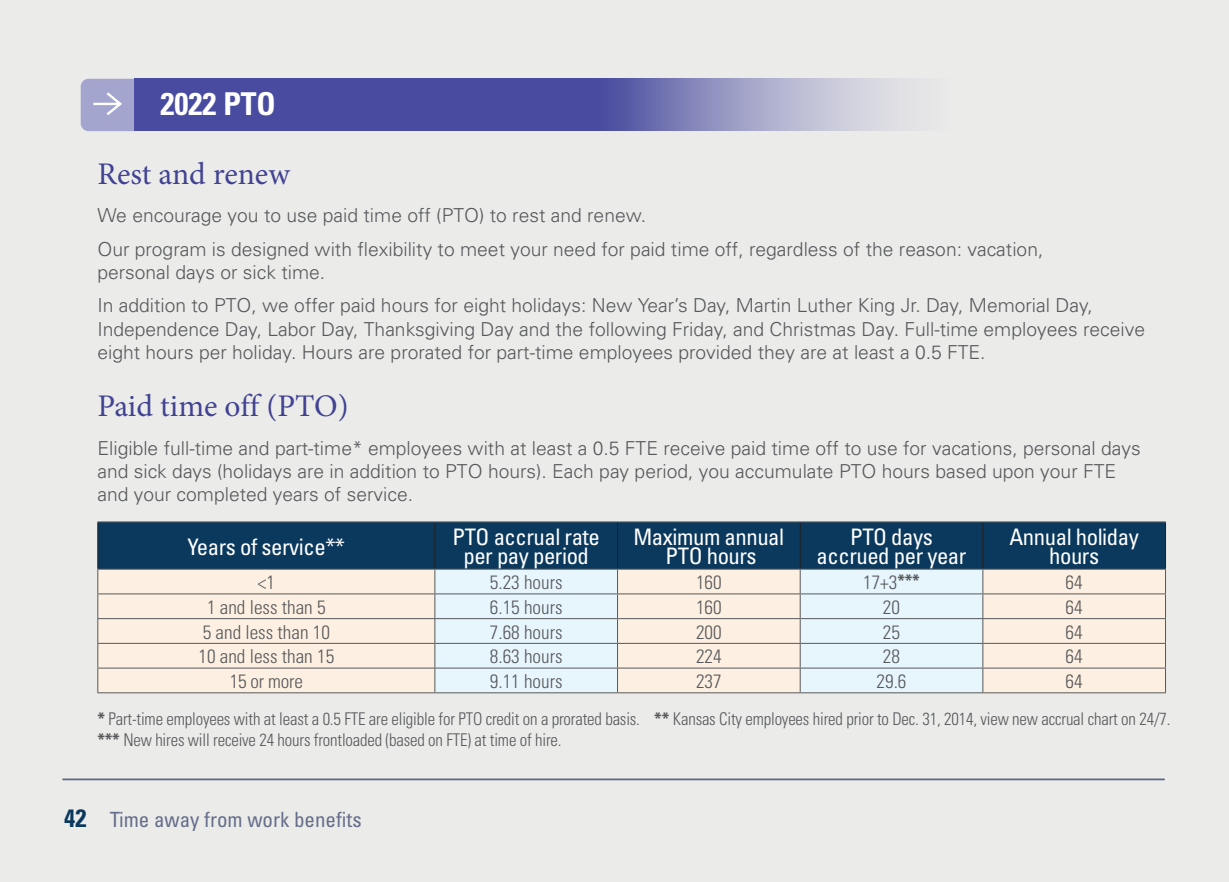
<style>
.page{position:relative;width:1229px;height:882px;background:#fff}
.page>*{position:absolute;margin:0;border:0;box-sizing:border-box;transform-origin:0 0}
.t1{font:31.5px "Minion Pro";letter-spacing:-.005em;color:#414392}
.t2{font:700 condensed 31.5px "Univers";color:#fff}
.t3{font:700 condensed 25.03px "Univers";color:#0b395d}
.t4{font:condensed 22.75px/19.2px "Univers";letter-spacing:-.02em;color:#fff;text-align:center}
.t5{font:condensed 21px "Univers";color:#656e8a}
.t6{font:300 19.25px "Univers";color:#57585a}
.t7{font:300 condensed 19.25px "Univers";color:#57585a}
.t8{font:300 condensed 17.5px "Univers";letter-spacing:-.01em;color:#57585a;scale:.96 1}
.s1{font-weight:700;font-size:17.5px}
.s2{font-weight:700}
</style>
<div class="page">
<div style="left:0;top:0;width:1228px;height:882px;background:#ebebea"></div>
<svg style="left:135px;top:79px;width:770px;height:52px;background:#696cae"></svg>
<svg style="left:81px;top:79px;width:54px;height:52px;background:#a6a8d0"></svg>
<div style="left:98px;top:523px;width:1067px;height:46px;background:#0b395d"></div>
<div style="left:98px;top:570px;width:1067px;height:122px;background:#fdf0e2"></div>
<svg style="left:435px;top:570px;width:547px;height:122px;background:#ecf2f2"></svg>
<hr style="left:97px;top:522px;width:1px;height:47px;background:#231f20">
<hr style="left:434px;top:522px;width:1px;height:47px;background:#231f20">
<hr style="left:617px;top:522px;width:1px;height:47px;background:#231f20">
<hr style="left:799px;top:522px;width:1px;height:47px;background:#231f20">
<hr style="left:982px;top:522px;width:1px;height:47px;background:#231f20">
<hr style="left:1165px;top:522px;width:1px;height:47px;background:#231f20">
<hr style="left:97px;top:618px;width:338px;height:1px;background:#57585a">
<hr style="left:435px;top:618px;width:182px;height:1px;background:#57585a">
<hr style="left:617px;top:618px;width:183px;height:1px;background:#57585a">
<hr style="left:800px;top:618px;width:182px;height:1px;background:#57585a">
<hr style="left:982px;top:618px;width:183px;height:1px;background:#57585a">
<hr style="left:97px;top:643px;width:338px;height:1px;background:#57585a">
<hr style="left:435px;top:643px;width:182px;height:1px;background:#57585a">
<hr style="left:617px;top:643px;width:183px;height:1px;background:#57585a">
<hr style="left:800px;top:643px;width:182px;height:1px;background:#57585a">
<hr style="left:982px;top:643px;width:183px;height:1px;background:#57585a">
<hr style="left:97px;top:668px;width:338px;height:1px;background:#57585a">
<hr style="left:435px;top:668px;width:182px;height:1px;background:#57585a">
<hr style="left:617px;top:668px;width:183px;height:1px;background:#57585a">
<hr style="left:800px;top:668px;width:182px;height:1px;background:#57585a">
<hr style="left:982px;top:668px;width:183px;height:1px;background:#57585a">
<hr style="left:97px;top:692px;width:338px;height:1px;background:#57585a">
<hr style="left:435px;top:692px;width:182px;height:1px;background:#57585a">
<hr style="left:617px;top:692px;width:183px;height:1px;background:#57585a">
<hr style="left:800px;top:692px;width:182px;height:1px;background:#57585a">
<hr style="left:982px;top:692px;width:183px;height:1px;background:#57585a">
<hr style="left:97px;top:522px;width:338px;height:1px;background:#57585a">
<hr style="left:435px;top:522px;width:182px;height:1px;background:#57585a">
<hr style="left:617px;top:522px;width:183px;height:1px;background:#57585a">
<hr style="left:800px;top:522px;width:182px;height:1px;background:#57585a">
<hr style="left:982px;top:522px;width:183px;height:1px;background:#57585a">
<hr style="left:97px;top:569px;width:338px;height:1px;background:#57585a">
<svg style="left:97px;top:570px;width:1px;height:122px"></svg>
<hr style="left:435px;top:569px;width:182px;height:1px;background:#57585a">
<svg style="left:434px;top:570px;width:1px;height:122px"></svg>
<hr style="left:617px;top:569px;width:183px;height:1px;background:#57585a">
<svg style="left:617px;top:570px;width:1px;height:122px"></svg>
<hr style="left:800px;top:569px;width:182px;height:1px;background:#57585a">
<svg style="left:799px;top:570px;width:1px;height:122px"></svg>
<hr style="left:982px;top:569px;width:183px;height:1px;background:#57585a">
<svg style="left:982px;top:570px;width:1px;height:122px"></svg>
<svg style="left:1165px;top:570px;width:1px;height:122px"></svg>
<hr style="left:97px;top:593px;width:338px;height:1px;background:#57585a">
<hr style="left:435px;top:593px;width:182px;height:1px;background:#57585a">
<hr style="left:617px;top:593px;width:183px;height:1px;background:#57585a">
<hr style="left:800px;top:593px;width:182px;height:1px;background:#57585a">
<hr style="left:982px;top:593px;width:183px;height:1px;background:#57585a">
<hr style="left:63px;top:779px;width:1101px;height:1px;background:#5b6683">
<p class="t2" style="left:160px;top:85px;width:117px">2022 PTO</p>
<p class="t1" style="left:97px;top:153px;width:194px">Rest and renew</p>
<p class="t6" style="left:97px;top:204px;width:550px">We encourage you to use paid time off (PTO) to rest and renew.</p>
<p class="t6" style="left:97px;top:237px;width:947px">Our program is designed with flexibility to meet your need for paid time off, regardless of the reason: vacation,</p>
<p class="t6" style="left:97px;top:260px;width:229px">personal days or sick time.</p>
<p class="t6" style="left:97px;top:294px;width:997px">In addition to PTO, we offer paid hours for eight holidays: New Year’s Day, Martin Luther King Jr. Day, Memorial Day,</p>
<p class="t6" style="left:97px;top:317px;width:1049px">Independence Day, Labor Day, Thanksgiving Day and the following Friday, and Christmas Day. Full-time employees receive</p>
<p class="t6" style="left:97px;top:340px;width:889px">eight hours per holiday. Hours are prorated for part-time employees provided they are at least a 0.5 FTE.</p>
<p class="t1" style="left:97px;top:385px;width:253px">Paid time off (PTO)</p>
<p class="t6" style="left:97px;top:436px;width:1044px">Eligible full-time and part-time* employees with at least a 0.5 FTE receive paid time off to use for vacations, personal days</p>
<p class="t6" style="left:97px;top:460px;width:1020px">and sick days (holidays are in addition to PTO hours). Each pay period, you accumulate PTO hours based upon your FTE</p>
<p class="t6" style="left:97px;top:483px;width:317px">and your completed years of service.</p>
<p class="t4" style="left:188px;top:537px;width:159px">Years of service**</p>
<p class="t4" style="left:452px;top:527px;width:149px">PTO accrual rate per pay period</p>
<p class="t4" style="left:633px;top:527px;width:152px">Maximum annual</p>
<p class="t4" style="left:665px;top:546px;width:93px">PTO hours</p>
<p class="t4" style="left:850px;top:527px;width:84px">PTO days</p>
<p class="t4" style="left:816px;top:546px;width:151px">accrued per year</p>
<p class="t4" style="left:1009px;top:527px;width:131px">Annual holiday hours</p>
<p class="t7" style="left:258px;top:571px;width:19px">&lt;1</p>
<p class="t7" style="left:490px;top:571px;width:74px">5.23 hours</p>
<p class="t7" style="left:696px;top:571px;width:27px">160</p>
<p class="t7" style="left:863px;top:571px;width:58px">17+3<span class="s1">***</span></p>
<p class="t7" style="left:1065px;top:571px;width:19px">64</p>
<p class="t7" style="left:207px;top:596px;width:120px">1 and less than 5</p>
<p class="t7" style="left:490px;top:596px;width:74px">6.15 hours</p>
<p class="t7" style="left:696px;top:596px;width:27px">160</p>
<p class="t7" style="left:883px;top:596px;width:19px">20</p>
<p class="t7" style="left:1065px;top:596px;width:19px">64</p>
<p class="t7" style="left:203px;top:620px;width:129px">5 and less than 10</p>
<p class="t7" style="left:490px;top:620px;width:74px">7.68 hours</p>
<p class="t7" style="left:696px;top:620px;width:27px">200</p>
<p class="t7" style="left:883px;top:620px;width:19px">25</p>
<p class="t7" style="left:1065px;top:620px;width:19px">64</p>
<p class="t7" style="left:198px;top:645px;width:137px">10 and less than 15</p>
<p class="t7" style="left:490px;top:645px;width:74px">8.63 hours</p>
<p class="t7" style="left:696px;top:645px;width:27px">224</p>
<p class="t7" style="left:883px;top:645px;width:19px">28</p>
<p class="t7" style="left:1065px;top:645px;width:19px">64</p>
<p class="t7" style="left:230px;top:670px;width:75px">15 or more</p>
<p class="t7" style="left:490px;top:670px;width:74px">9.11 hours</p>
<p class="t7" style="left:696px;top:670px;width:27px">237</p>
<p class="t7" style="left:876px;top:670px;width:31px">29.6</p>
<p class="t7" style="left:1065px;top:670px;width:19px">64</p>
<p class="t8" style="left:97px;top:708px;width:1119px"><span class="s2">*</span> Part-time employees with at least a 0.5 FTE are eligible for PTO credit on a prorated basis. <span class="s2">**</span> Kansas City employees hired prior to Dec. 31, 2014, view new accrual chart on 24/7.</p>
<p class="t8" style="left:97px;top:729px;width:485px"><span class="s2">***</span> New hires will receive 24 hours frontloaded (based on FTE) at time of hire.</p>
<p class="t3" style="left:64px;top:803px;width:24px">42</p>
<p class="t5" style="left:110px;top:806px;width:253px">Time away from work benefits</p>
</div>
